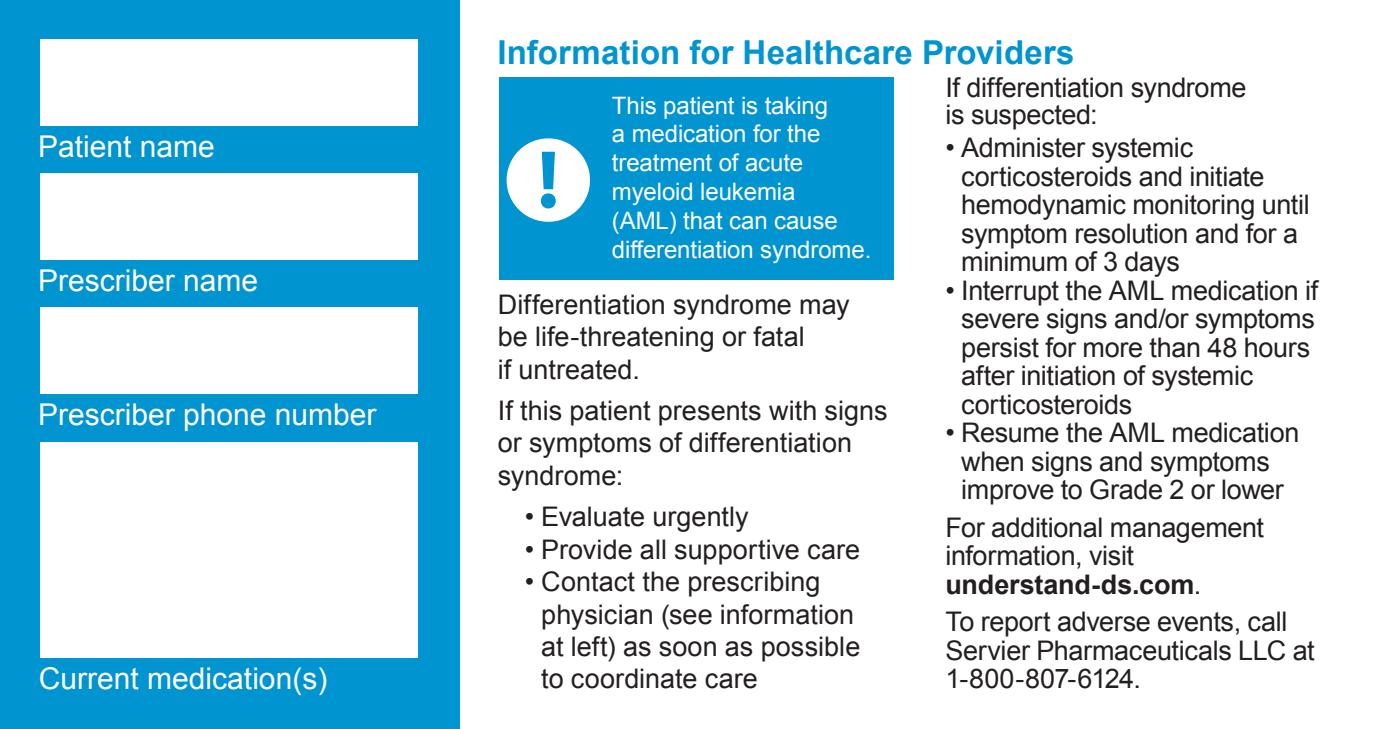
<style>
.page{position:relative;width:1377px;height:729px;background:#fff}
.page>*{position:absolute;margin:0;border:0;box-sizing:border-box;transform-origin:0 0}
.Headline{font:700 33px "Arial";letter-spacing:.005em;color:#0094d0}
.Headline-2{font:30px "Arial";color:#fff}
.Headline-3{font:27px/28.5px "Arial";letter-spacing:-.01em;color:#231f20}
.Headline-4{font:24px/28.8px "Arial";letter-spacing:-.005em;color:#fff}
.s1{font-weight:700}
</style>
<div class="page">
<div style="left:0;top:0;width:459px;height:729px;background:#0094d0"></div>
<div style="left:500px;top:78px;width:394px;height:202px;background:#0094d0"></div>
<div style="left:507px;top:138px;width:83px;height:84px;background:#fff;border-radius:50%"></div>
<svg style="left:542px;top:152px;width:13px;height:37px"></svg>
<div style="left:541px;top:193px;width:15px;height:15px;background:#0094d0;border-radius:50%"></div>
<div style="left:40px;top:40px;width:378px;height:86px;background:#fff"></div>
<div style="left:40px;top:174px;width:378px;height:86px;background:#fff"></div>
<div style="left:40px;top:308px;width:378px;height:86px;background:#fff"></div>
<div style="left:40px;top:442px;width:378px;height:216px;background:#fff"></div>
<p class="Headline-2" style="left:38px;top:127px;width:178px">Patient name</p>
<p class="Headline-2" style="left:38px;top:261px;width:222px">Prescriber name</p>
<p class="Headline-2" style="left:38px;top:395px;width:340px">Prescriber phone number</p>
<p class="Headline-2" style="left:39px;top:659px;width:290px">Current medication(s)</p>
<p class="Headline" style="left:498px;top:31px;width:579px">Information for Healthcare Providers</p>
<p class="Headline-4" style="left:612px;top:91px;width:261px">This patient is taking<br>a medication for the treatment of acute myeloid leukemia<br>(AML) that can cause differentiation syndrome.</p>
<p class="Headline-3" style="left:498px;top:288px;width:354px;line-height:32.4px">Differentiation syndrome may be life-threatening or fatal<br>if untreated.</p>
<p class="Headline-3" style="left:498px;top:395px;width:392px;line-height:32.4px">If this patient presents with signs or symptoms of differentiation syndrome:</p>
<p class="Headline-3" style="left:525px;top:503px;width:225px">• Evaluate urgently</p>
<p class="Headline-3" style="left:525px;top:535px;width:337px">• Provide all supportive care</p>
<p class="Headline-3" style="left:541px;top:566px;width:321px;line-height:32.4px;text-indent:-17px">• Contact the prescribing physician (see information at left) as soon as possible to coordinate care</p>
<p class="Headline-3" style="left:945px;top:75px;width:303px;line-height:27px">If differentiation syndrome is suspected:</p>
<p class="Headline-3" style="left:961px;top:134px;width:350px;text-indent:-16px">• Administer systemic corticosteroids and initiate hemodynamic monitoring until symptom resolution and for a minimum of 3 days</p>
<p class="Headline-3" style="left:961px;top:276px;width:359px;text-indent:-16px">• Interrupt the AML medication if severe signs and/or symptoms persist for more than 48 hours after initiation of systemic corticosteroids</p>
<p class="Headline-3" style="left:945px;top:419px;width:356px;text-align:center">• Resume the AML medication when signs and symptoms improve to Grade 2 or lower</p>
<p class="Headline-3" style="left:945px;top:513px;width:320px">For additional management information, visit <span class="s1">understand-ds.com</span>.</p>
<p class="Headline-3" style="left:945px;top:608px;width:371px">To report adverse events, call<br>Servier Pharmaceuticals LLC at<br>1-800-807-6124.</p>
</div>
